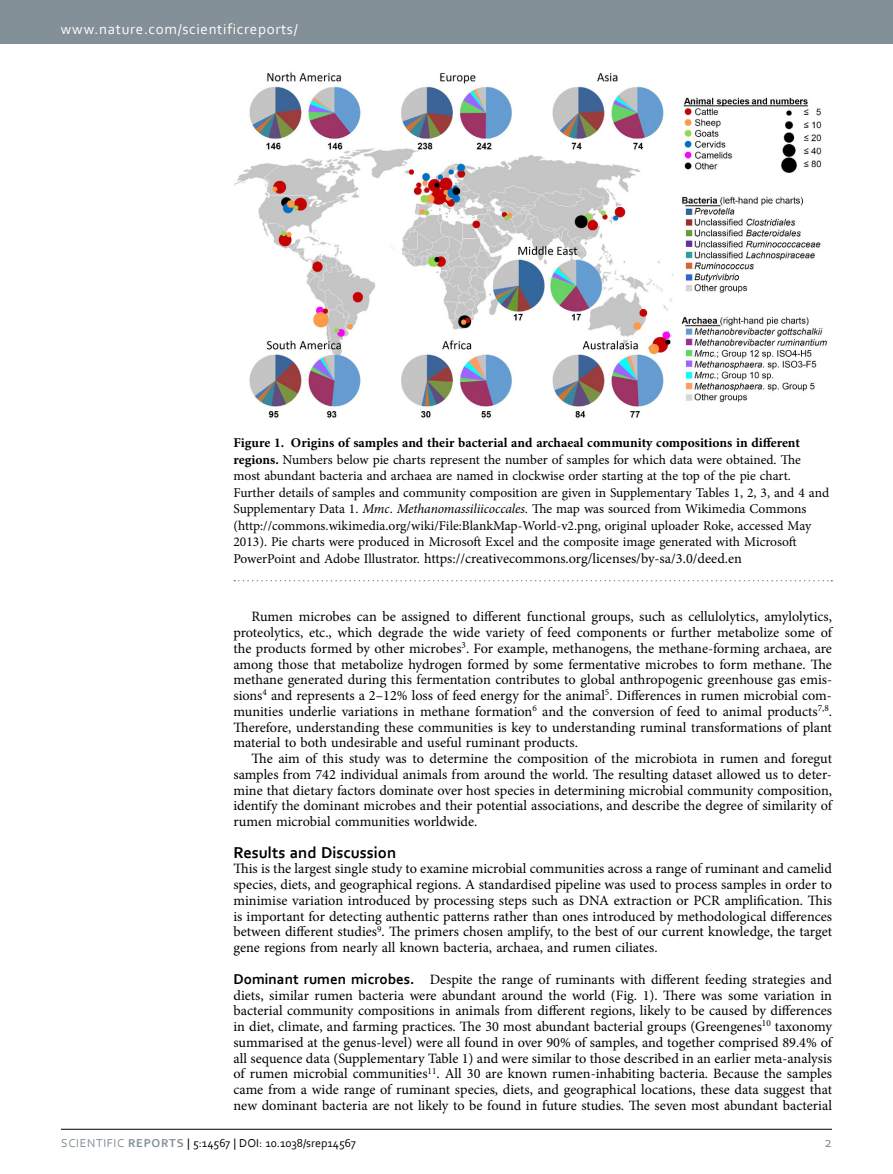
<style>
.page{position:relative;width:893px;height:1174px;background:#fff}
.page>*{position:absolute;margin:0;border:0;box-sizing:border-box;transform-origin:0 0}
.t1{font:700 16.5px "Drvtyg Corbel";color:#000}
.t2{font:15px "Ffntxn Corbel";letter-spacing:.045em;color:#fff}
.t3{font:15px "Nxbtvk Corbel";color:#839097}
.t4{font:14.25px/15.8px "Fjvrnx Minion Pro";color:#000;text-align:justify}
.t5{font:13.5px/16.5px "Fjvrnx Minion Pro";letter-spacing:-.005em;color:#000}
.t6{font:700 13.5px "Hypjps Minion Pro";color:#000}
.t7{font:12px "Qnkhff Corbel";color:#000}
.s1{font-family:"Hypjps Minion Pro";font-weight:700}
.s2{font-family:"Gkdmtx Minion Pro";font-style:italic}
.s3{font-size:13.5px}
.s4{font-family:"Drvtyg Corbel";font-weight:700;font-size:15px}
.s5{color:#839097}
.s6{font-family:"Wbpvlj Corbel";font-weight:700;color:#839097}
</style>
<div class="page">
<div style="left:0;top:0;width:893px;height:43px;background:#839097"></div>
<hr style="left:61px;top:1129px;width:771px;height:1px;background:#000">
<img style="left:234px;top:72px;width:593px;height:346px">
<svg style="left:234px;top:580px;width:598px;height:1px"></svg>
<p class="t2" style="left:61px;top:19px;width:238px">www.nature.com/scientificreports/</p>
<p class="t6" style="left:233px;top:433px;width:568px">Figure 1. Origins of samples and their bacterial and archaeal community compositions in different</p>
<p class="t5" style="left:233px;top:451px;width:597px"><span class="s1">regions.</span> Numbers below pie charts represent the number of samples for which data were obtained. The most abundant bacteria and archaea are named in clockwise order starting at the top of the pie chart.<br>Further details of samples and community composition are given in Supplementary Tables 1, 2, 3, and 4 and Supplementary Data 1. <span class="s2">Mmc</span>. <span class="s2">Methanomassiliicoccales.</span> The map was sourced from Wikimedia Commons (http://commons.wikimedia.org/wiki/File:BlankMap-World-v2.png, original uploader Roke, accessed May 2013). Pie charts were produced in Microsoft Excel and the composite image generated with Microsoft</p>
<p class="t4" style="left:233px;top:550px;width:510px"><span class="s3">PowerPoint and Adobe Illustrator.</span> https://creativecommons.org/licenses/by-sa/3.0/deed.en</p>
<p class="t4" style="left:233px;top:609px;width:600px;text-indent:18px">Rumen microbes can be assigned to different functional groups, such as cellulolytics, amylolytics, proteolytics, etc., which degrade the wide variety of feed components or further metabolize some of the products formed by other microbes<sup>3</sup>. For example, methanogens, the methane-forming archaea, are among those that metabolize hydrogen formed by some fermentative microbes to form methane. The methane generated during this fermentation contributes to global anthropogenic greenhouse gas emis&shy;sions<sup>4</sup> and represents a 2–12% loss of feed energy for the animal<sup>5</sup>. Differences in rumen microbial com&shy;munities underlie variations in methane formation<sup>6</sup> and the conversion of feed to animal products<sup>7,8</sup>.<br>Therefore, understanding these communities is key to understanding ruminal transformations of plant material to both undesirable and useful ruminant products.</p>
<p class="t4" style="left:233px;top:750px;width:600px;text-indent:18px">The aim of this study was to determine the composition of the microbiota in rumen and foregut samples from 742 individual animals from around the world. The resulting dataset allowed us to deter&shy;mine that dietary factors dominate over host species in determining microbial community composition, identify the dominant microbes and their potential associations, and describe the degree of similarity of rumen microbial communities worldwide.</p>
<p class="t1" style="left:233px;top:842px;width:164px">Results and Discussion</p>
<p class="t4" style="left:233px;top:861px;width:600px">This is the largest single study to examine microbial communities across a range of ruminant and camelid species, diets, and geographical regions. A standardised pipeline was used to process samples in order to minimise variation introduced by processing steps such as DNA extraction or PCR amplification. This is important for detecting authentic patterns rather than ones introduced by methodological differences between different studies<sup>9</sup>. The primers chosen amplify, to the best of our current knowledge, the target gene regions from nearly all known bacteria, archaea, and rumen ciliates.</p>
<p class="t4" style="left:233px;top:971px;width:600px"><span class="s4">Dominant rumen microbes.</span> Despite the range of ruminants with different feeding strategies and diets, similar rumen bacteria were abundant around the world (Fig. 1). There was some variation in bacterial community compositions in animals from different regions, likely to be caused by differences in diet, climate, and farming practices. The 30 most abundant bacterial groups (Greengenes<sup>10</sup> taxonomy summarised at the genus-level) were all found in over 90% of samples, and together comprised 89.4% of all sequence data (Supplementary Table 1) and were similar to those described in an earlier meta-analysis of rumen microbial communities<sup>11</sup>. All 30 are known rumen-inhabiting bacteria. Because the samples came from a wide range of ruminant species, diets, and geographical locations, these data suggest that new dominant bacteria are not likely to be found in future studies. The seven most abundant bacterial</p>
<p class="t7" style="left:61px;top:1135px;width:296px"><span class="s5">SCIENTIFIC</span> <span class="s6">REPORTS</span> | 5:14567 | DOI : 10.1038/SREP14567</p>
<p class="t3" style="left:824px;top:1132px;width:9px">2</p>
</div>
